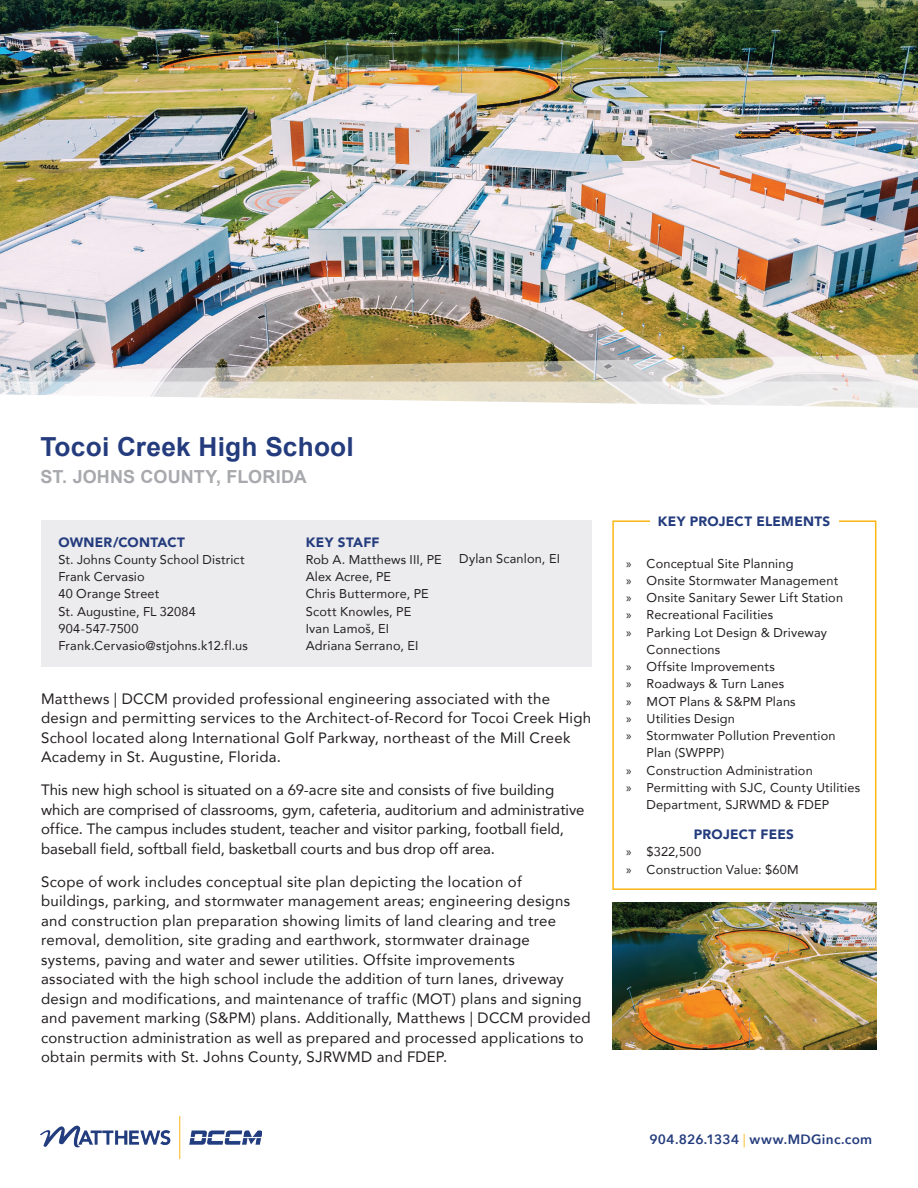
<style>
.page{position:relative;width:918px;height:1188px;background:#fff}
.page>*{position:absolute;margin:0;border:0;box-sizing:border-box;transform-origin:0 0}
.t1{font:700 26.25px "Arial";letter-spacing:.01em;color:#243c7d}
.t2{font:700 18px "Arial";letter-spacing:.005em;color:#a8a9ad}
.t3{font:15px/19.5px "Avenir";letter-spacing:.015em;color:#231f20}
.t4{font:15px/19.5px "Avenir";letter-spacing:-.005em;color:#231f20}
.t5{font:900 13.5px "Avenir";letter-spacing:.02em;color:#243c7d}
.t6{font:600 13.5px "Avenir Next";letter-spacing:.025em;color:#243c7d}
.t7{font:12.75px/17.2px "Avenir";letter-spacing:.015em;color:#231f20}
.s1{font-family:"Myriad Pro"}
.s2{font-weight:400;color:#fcb615}
</style>
<div class="page">
<div style="left:612px;top:520px;width:264px;height:370px;border:2px solid #fcb615"></div>
<div style="left:41px;top:520px;width:551px;height:147px;background:#ececee"></div>
<img style="left:0;top:0;width:918px;height:354px">
<img style="left:40px;top:1116px;width:221px;height:43px">
<img style="left:0;top:354px;width:918px;height:28px">
<svg style="left:0;top:382px;width:918px;height:26px"></svg>
<div style="left:650px;top:514px;width:188px;height:16px;background:#fff"></div>
<img style="left:613px;top:903px;width:263px;height:147px">
<h1 class="t1" style="left:41px;top:430px;width:315px">Tocoi Creek High School</h1>
<p class="t2" style="left:41px;top:465px;width:268px">ST. JOHNS COUNTY, FLORIDA</p>
<p class="t5" style="left:58px;top:530px;width:128px">OWNER/CONTACT</p>
<p class="t7" style="left:58px;top:550px;width:191px">St. Johns County School District<br>Frank Cervasio<br>40 Orange Street<br>St. Augustine, FL 32084<br>904-547-7500<br>Frank.Cervasio@stjohns.k12.fl.us</p>
<p class="t5" style="left:306px;top:530px;width:75px">KEY STAFF</p>
<p class="t7" style="left:306px;top:550px;width:138px">Rob A. Matthews III, PE<br>Alex Acree, PE<br>Chris Buttermore, PE<br>Scott Knowles, PE<br>Ivan Lamoš, EI<br>Adriana Serrano, EI</p>
<p class="t7" style="left:459px;top:550px;width:102px">Dylan Scanlon, EI</p>
<p class="t3" style="left:41px;top:688px;width:552px">Matthews | DCCM provided professional engineering associated with the design and permitting services to the Architect-of-Record for Tocoi Creek High School located along International Golf Parkway, northeast of the Mill Creek Academy in St. Augustine, Florida.</p>
<p class="t4" style="left:41px;top:780px;width:545px">This new high school is situated on a 69-acre site and consists of five building which are comprised of classrooms, gym, cafeteria, auditorium and administrative office. The campus includes student, teacher and visitor parking, football field, baseball field, softball field, basketball courts and bus drop off area.</p>
<p class="t3" style="left:41px;top:871px;width:551px">Scope of work includes conceptual site plan depicting the location of buildings, parking, and stormwater management areas; engineering designs and construction plan preparation showing limits of land clearing and tree removal, demolition, site grading and earthwork, stormwater drainage systems, paving and water and sewer utilities. Offsite improvements associated with the high school include the addition of turn lanes, driveway design and modifications, and maintenance of traffic (MOT) plans and signing and pavement marking (S&amp;PM) plans. Additionally, Matthews | DCCM provided construction administration as well as prepared and processed applications to obtain permits with St. Johns County, SJRWMD and FDEP.</p>
<p class="t5" style="left:658px;top:510px;width:174px">KEY PROJECT ELEMENTS</p>
<p class="t7" style="left:626px;top:554px;width:169px"><span class="s1">»</span> Conceptual Site Planning</p>
<p class="t7" style="left:626px;top:571px;width:213px"><span class="s1">»</span> Onsite Stormwater Management</p>
<p class="t7" style="left:626px;top:589px;width:218px"><span class="s1">»</span> Onsite Sanitary Sewer Lift Station</p>
<p class="t7" style="left:626px;top:606px;width:148px"><span class="s1">»</span> Recreational Facilities</p>
<p class="t7" style="left:626px;top:623px;width:202px"><span class="s1">»</span> Parking Lot Design &amp; Driveway</p>
<p class="t7" style="left:647px;top:640px;width:75px">Connections</p>
<p class="t7" style="left:626px;top:658px;width:150px"><span class="s1">»</span> Offsite Improvements</p>
<p class="t7" style="left:626px;top:675px;width:159px"><span class="s1">»</span> Roadways &amp; Turn Lanes</p>
<p class="t7" style="left:626px;top:692px;width:171px"><span class="s1">»</span> MOT Plans &amp; S&amp;PM Plans</p>
<p class="t7" style="left:626px;top:709px;width:110px"><span class="s1">»</span> Utilities Design</p>
<p class="t7" style="left:626px;top:727px;width:211px"><span class="s1">»</span> Stormwater Pollution Prevention</p>
<p class="t7" style="left:647px;top:744px;width:79px">Plan (SWPPP)</p>
<p class="t7" style="left:626px;top:761px;width:188px"><span class="s1">»</span> Construction Administration</p>
<p class="t7" style="left:626px;top:778px;width:235px"><span class="s1">»</span> Permitting with SJC, County Utilities</p>
<p class="t7" style="left:647px;top:796px;width:184px">Department, SJRWMD &amp; FDEP</p>
<p class="t5" style="left:694px;top:823px;width:102px">PROJECT FEES</p>
<p class="t7" style="left:626px;top:843px;width:174px"><span class="s1">»</span> $322,500<br><span class="s1">»</span> Construction Value: $60M</p>
<p class="t6" style="left:649px;top:1127px;width:224px">904.826.1334 <span class="s2">|</span> www.MDGinc.com</p>
</div>
